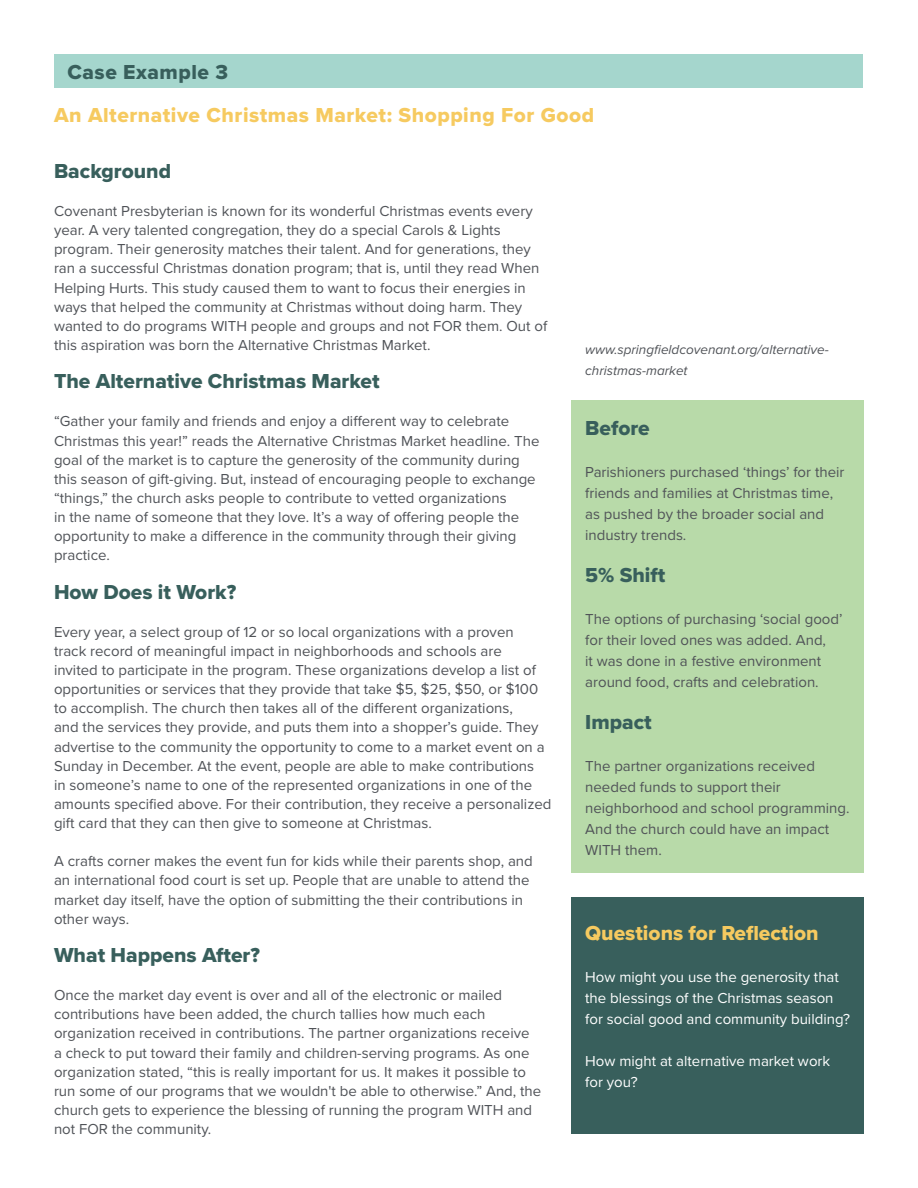
<style>
.page{position:relative;width:918px;height:1188px;background:#fff}
.page>*{position:absolute;margin:0;border:0;box-sizing:border-box;transform-origin:0 0}
.t1{font:21px "Proxima Nova Extrabld";color:#385f5c}
.t2{font:21px "Proxima Nova Extrabld";letter-spacing:.025em;color:#f6ca60}
.t3{font:21px "Proxima Nova Extrabld";color:#f6ca60}
.t4{font:21px "Proxima Nova Extrabld";letter-spacing:.025em;color:#385f5c}
.t5{font:15px/19.2px "Proxima Nova";color:#505358}
.t6{font:15px/21px "Proxima Nova";color:#fff}
.t7{font:italic 13.5px/21px "Proxima Nova";color:#505358}
</style>
<div class="page">
<div style="left:54px;top:54px;width:808px;height:34px;background:#a5d6cd"></div>
<div style="left:572px;top:400px;width:292px;height:473px;background:#b8daa9"></div>
<div style="left:572px;top:898px;width:292px;height:236px;background:#385f5c"></div>
<p class="t4" style="left:68px;top:57px;width:162px">Case Example 3</p>
<p class="t2" style="left:54px;top:99px;width:542px">An Alternative Christmas Market: Shopping For Good</p>
<p class="t1" style="left:54px;top:155px;width:119px">Background</p>
<p class="t5" style="left:54px;top:201px;width:495px">Covenant Presbyterian is known for its wonderful Christmas events every year. A very talented congregation, they do a special Carols &amp; Lights program. Their generosity matches their talent. And for generations, they ran a successful Christmas donation program; that is, until they read When Helping Hurts. This study caused them to want to focus their energies in ways that helped the community at Christmas without doing harm. They wanted to do programs WITH people and groups and not FOR them. Out of this aspiration was born the Alternative Christmas Market.</p>
<p class="t1" style="left:54px;top:365px;width:327px">The Alternative Christmas Market</p>
<p class="t5" style="left:54px;top:411px;width:487px">“Gather your family and friends and enjoy a different way to celebrate Christmas this year!” reads the Alternative Christmas Market headline. The goal of the market is to capture the generosity of the community during this season of gift-giving. But, instead of encouraging people to exchange “things,” the church asks people to contribute to vetted organizations<br>in the name of someone that they love. It’s a way of offering people the opportunity to make a difference in the community through their giving practice.</p>
<p class="t1" style="left:54px;top:576px;width:184px">How Does it Work?</p>
<p class="t5" style="left:54px;top:621px;width:499px">Every year, a select group of 12 or so local organizations with a proven<br>track record of meaningful impact in neighborhoods and schools are<br>invited to participate in the program. These organizations develop a list of opportunities or services that they provide that take $5, $25, $50, or $100 to accomplish. The church then takes all of the different organizations,<br>and the services they provide, and puts them into a shopper’s guide. They advertise to the community the opportunity to come to a market event on a Sunday in December. At the event, people are able to make contributions<br>in someone’s name to one of the represented organizations in one of the amounts specified above. For their contribution, they receive a personalized gift card that they can then give to someone at Christmas.</p>
<p class="t5" style="left:54px;top:851px;width:480px">A crafts corner makes the event fun for kids while their parents shop, and an international food court is set up. People that are unable to attend the market day itself, have the option of submitting the their contributions in other ways.</p>
<p class="t1" style="left:54px;top:939px;width:207px">What Happens After?</p>
<p class="t5" style="left:54px;top:985px;width:489px">Once the market day event is over and all of the electronic or mailed contributions have been added, the church tallies how much each organization received in contributions. The partner organizations receive<br>a check to put toward their family and children-serving programs. As one organization stated, “this is really important for us. It makes it possible to run some of our programs that we wouldn't be able to otherwise.” And, the church gets to experience the blessing of running the program WITH and not FOR the community.</p>
<p class="t7" style="left:585px;top:338px;width:245px">www.springfieldcovenant.org/alternative&shy;christmas-market</p>
<p class="t1" style="left:585px;top:412px;width:66px">Before</p>
<p class="t5" style="left:585px;top:461px;width:261px;line-height:21px">Parishioners purchased ‘things’ for their friends and families at Christmas time, as pushed by the broader social and industry trends.</p>
<p class="t1" style="left:585px;top:559px;width:82px">5% Shift</p>
<p class="t5" style="left:585px;top:608px;width:259px;line-height:21px">The options of purchasing ‘social good’ for their loved ones was added. And,<br>it was done in a festive environment around food, crafts and celebration.</p>
<p class="t1" style="left:585px;top:706px;width:68px">Impact</p>
<p class="t5" style="left:585px;top:755px;width:266px;line-height:21px">The partner organizations received needed funds to support their neighborhood and school programming.<br>And the church could have an impact<br>WITH them.</p>
<p class="t3" style="left:585px;top:918px;width:235px">Questions for Reflection</p>
<p class="t6" style="left:585px;top:966px;width:266px">How might you use the generosity that the blessings of the Christmas season for social good and community building?</p>
<p class="t6" style="left:585px;top:1050px;width:247px">How might at alternative market work for you?</p>
</div>
